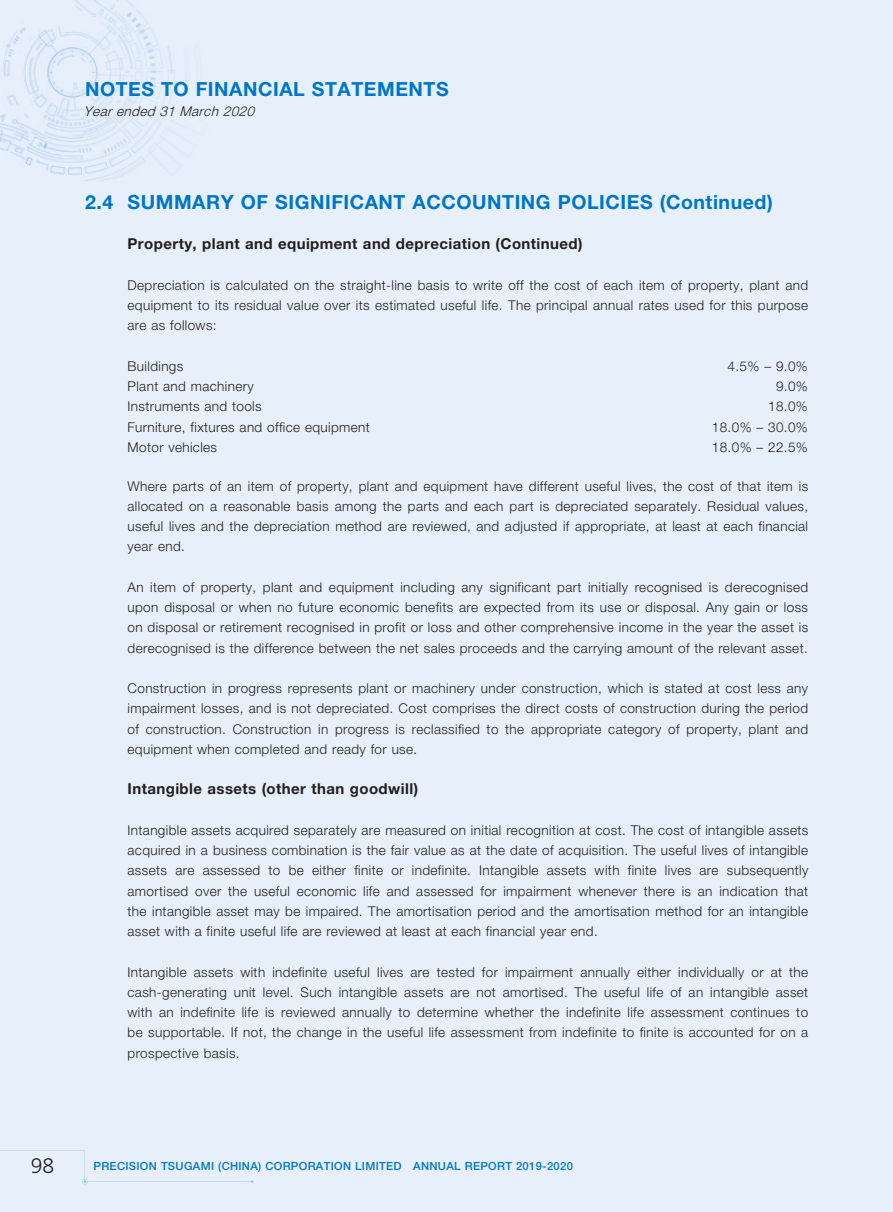
<style>
.page{position:relative;width:893px;height:1212px;background:#e7f0fa}
.page>*{position:absolute;margin:0;border:0;box-sizing:border-box;transform-origin:0 0}
.t1{font:300 21px "Frutiger LT Std";color:#231f20}
.t2{font:700 19.5px "Helvetica Neue LT Std";letter-spacing:.03em;color:#0076c8}
.t3{font:700 15px "Helvetica Neue LT Std";letter-spacing:.03em;color:#231f20}
.t4{font:300 13.5px/20.2px "Helvetica Neue LT Std";letter-spacing:.03em;color:#231f20;text-align:justify}
.t5{font:italic 300 13.5px "Helvetica Neue LT Std";color:#231f20}
.t6{font:500 11.25px "Helvetica Neue LT Std";letter-spacing:.03em;color:#0076c8}
</style>
<div class="page">
<svg style="left:0;top:1150px;width:253px;height:34px"></svg>
<img style="left:0;top:0;width:187px;height:181px">
<h2 class="t2" style="left:85px;top:77px;width:365px">NOTES TO FINANCIAL STATEMENTS</h2>
<p class="t5" style="left:84px;top:103px;width:176px">Yearended 31 March 2020</p>
<h2 class="t2" style="left:85px;top:190px;width:689px">2.4 SUMMARY OF SIGNIFICANT ACCOUNTING POLICIES (Continued)</h2>
<p class="t3" style="left:128px;top:235px;width:457px">Property, plant and equipment and depreciation (Continued)</p>
<p class="t4" style="left:128px;top:275px;width:682px">Depreciation is calculated on the straight-line basis to write off the cost of each item of property, plant and equipment to its residual value over its estimated useful life. The principal annual rates used for this purpose are as follows:</p>
<p class="t4" style="left:128px;top:356px;width:57px">Buildings</p>
<p class="t4" style="left:728px;top:356px;width:82px">4.5% – 9.0%</p>
<p class="t4" style="left:128px;top:376px;width:128px">Plant and machinery</p>
<p class="t4" style="left:776px;top:376px;width:33px">9.0%</p>
<p class="t4" style="left:128px;top:396px;width:136px">Instruments and tools</p>
<p class="t4" style="left:768px;top:396px;width:41px">18.0%</p>
<p class="t4" style="left:128px;top:416px;width:244px">Furniture, fixtures and office equipment</p>
<p class="t4" style="left:712px;top:416px;width:98px">18.0% – 30.0%</p>
<p class="t4" style="left:128px;top:437px;width:91px">Motor vehicles</p>
<p class="t4" style="left:712px;top:437px;width:98px">18.0% – 22.5%</p>
<p class="t4" style="left:128px;top:475px;width:682px">Where parts of an item of property, plant and equipment have different useful lives, the cost of that item is allocated on a reasonable basis among the parts and each part is depreciated separately. Residual values, useful lives and the depreciation method are reviewed, and adjusted if appropriate, at least at each financial year end.</p>
<p class="t4" style="left:128px;top:577px;width:682px">An item of property, plant and equipment including any significant part initially recognised is derecognised upon disposal or when no future economic benefits are expected from its use or disposal. Any gain or loss on disposal or retirement recognised in profit or loss and other comprehensive income in the year the asset is derecognised is the difference between the net sales proceeds and the carrying amount of the relevant asset.</p>
<p class="t4" style="left:128px;top:678px;width:682px">Construction in progress represents plant or machinery under construction, which is stated at cost less any impairment losses, and is not depreciated. Cost comprises the direct costs of construction during the period of construction. Construction in progress is reclassified to the appropriate category of property, plant and equipment when completed and ready for use.</p>
<p class="t3" style="left:128px;top:780px;width:292px">Intangible assets (other than goodwill)</p>
<p class="t4" style="left:128px;top:820px;width:682px">Intangible assets acquired separately are measured on initial recognition at cost. The cost of intangible assets acquired in a business combination is the fair value as at the date of acquisition. The useful lives of intangible assets are assessed to be either finite or indefinite. Intangible assets with finite lives are subsequently amortised over the useful economic life and assessed for impairment whenever there is an indication that the intangible asset may be impaired. The amortisation period and the amortisation method for an intangible asset with a finite useful life are reviewed at least at each financial year end.</p>
<p class="t4" style="left:128px;top:961px;width:682px">Intangible assets with indefinite useful lives are tested for impairment annually either individually or at the cash-generating unit level. Such intangible assets are not amortised. The useful life of an intangible asset with an indefinite life is reviewed annually to determine whether the indefinite life assessment continues to be supportable. If not, the change in the useful life assessment from indefinite to finite is accounted for on a prospective basis.</p>
<h1 class="t1" style="left:31px;top:1154px;width:25px">98</h1>
<p class="t6" style="left:94px;top:1159px;width:481px">PRECISION TSUGAMI (CHINA) CORPORATION LIMITED ANNUAL REPORT 2019-2020</p>
</div>
